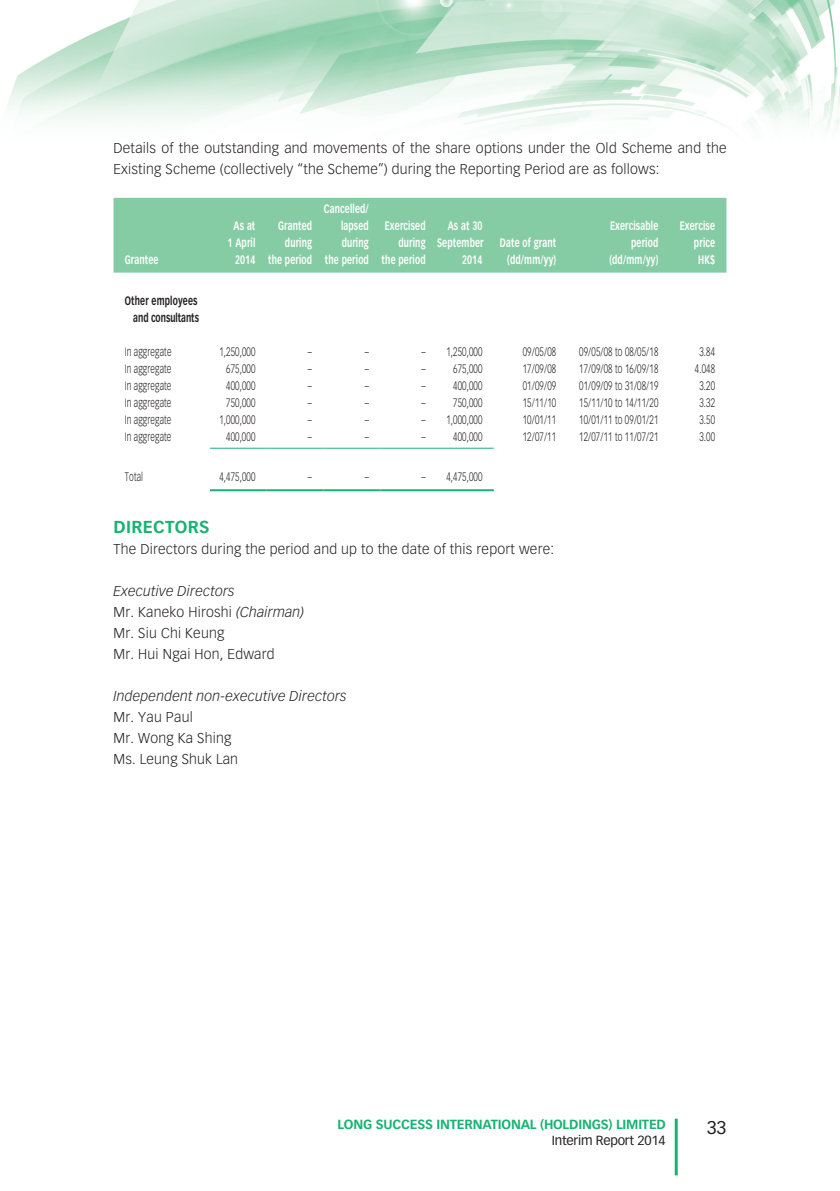
<style>
.page{position:relative;width:840px;height:1191px;background:#fff}
.page>*{position:absolute;margin:0;border:0;box-sizing:border-box;transform-origin:0 0}
.t1{font:18px "Vectora LT Std";color:#231f20}
.t2{font:700 17px "Vectora LT Std";letter-spacing:.02em;color:#19b273}
.t3{font:300 14px/21px "Vectora LT Std";letter-spacing:.015em;color:#231f20}
.t4{font:italic 300 14px "Vectora LT Std";letter-spacing:.015em;color:#231f20}
.t5{font:700 13px "Vectora LT Std";letter-spacing:-.015em;color:#19b273}
.t6{font:13px "Vectora LT Std";letter-spacing:-.015em;color:#231f20}
.t7{font:300 12px "Vectora LT Std";letter-spacing:.015em;color:#231f20;scale:.7 1}
.t8{font:700 12px/17px "Vectora LT Std";letter-spacing:.02em;color:#fff;text-align:right;scale:.7 1}
.t9{font:700 12px/17px "Vectora LT Std";letter-spacing:.01em;color:#231f20;text-align:right;scale:.7 1}
.s1{font-style:italic}
</style>
<div class="page">
<img style="left:7px;top:0;width:832px;height:1176px">
<hr style="left:674px;top:1118px;width:3px;height:57px;background:#19b273">
<div style="left:113px;top:198px;width:613px;height:75px;background:#85cca5"></div>
<hr style="left:210px;top:448px;width:56px;height:1px;background:#19b273">
<hr style="left:266px;top:448px;width:57px;height:1px;background:#19b273">
<hr style="left:323px;top:448px;width:57px;height:1px;background:#19b273">
<hr style="left:380px;top:448px;width:57px;height:1px;background:#19b273">
<hr style="left:437px;top:448px;width:56px;height:1px;background:#19b273">
<hr style="left:210px;top:489px;width:56px;height:2px;background:#19b273">
<hr style="left:266px;top:489px;width:57px;height:2px;background:#19b273">
<hr style="left:323px;top:489px;width:57px;height:2px;background:#19b273">
<hr style="left:380px;top:489px;width:57px;height:2px;background:#19b273">
<hr style="left:437px;top:489px;width:56px;height:2px;background:#19b273">
<p class="t3" style="left:113px;top:138px;width:614px">Details of the outstanding and movements of the share options under the Old Scheme and the<br>Existing Scheme (collectively “the Scheme”) during the Reporting Period are as follows:</p>
<p class="t8" style="left:125px;top:251px;width:50px">Grantee</p>
<p class="t8" style="left:227px;top:217px;width:41px">As at<br>1 April<br>2014</p>
<p class="t8" style="left:268px;top:217px;width:64px">Granted during the period</p>
<p class="t8" style="left:324px;top:200px;width:66px">Cancelled/ lapsed during<br>the period</p>
<p class="t8" style="left:381px;top:217px;width:64px">Exercised during the period</p>
<p class="t8" style="left:437px;top:217px;width:68px">As at 30<br>September<br>2014</p>
<p class="t8" style="left:499px;top:234px;width:82px">Date of grant (dd/mm/yy)</p>
<p class="t8" style="left:609px;top:217px;width:71px">Exercisable period (dd/mm/yy)</p>
<p class="t8" style="left:679px;top:217px;width:52px">Exercise price<br>HK$</p>
<p class="t9" style="left:125px;top:292px;width:107px">Other employees and consultants</p>
<p class="t7" style="left:125px;top:344px;width:68px">In aggregate</p>
<p class="t7" style="left:219px;top:344px;width:53px">1,250,000</p>
<p class="t7" style="left:308px;top:344px;width:7px">–</p>
<p class="t7" style="left:364px;top:344px;width:7px">–</p>
<p class="t7" style="left:421px;top:344px;width:88px">– 1,250,000</p>
<p class="t7" style="left:522px;top:344px;width:49px">09/05/08</p>
<p class="t7" style="left:579px;top:344px;width:114px">09/05/08 to 08/05/18</p>
<p class="t7" style="left:699px;top:344px;width:24px">3.84</p>
<p class="t7" style="left:125px;top:361px;width:68px">In aggregate</p>
<p class="t7" style="left:226px;top:361px;width:43px">675,000</p>
<p class="t7" style="left:308px;top:361px;width:7px">–</p>
<p class="t7" style="left:364px;top:361px;width:7px">–</p>
<p class="t7" style="left:421px;top:361px;width:89px">– 675,000</p>
<p class="t7" style="left:522px;top:361px;width:49px">17/09/08</p>
<p class="t7" style="left:579px;top:361px;width:114px">17/09/08 to 16/09/18</p>
<p class="t7" style="left:694px;top:361px;width:30px">4.048</p>
<p class="t7" style="left:125px;top:378px;width:68px">In aggregate</p>
<p class="t7" style="left:226px;top:378px;width:43px">400,000</p>
<p class="t7" style="left:308px;top:378px;width:7px">–</p>
<p class="t7" style="left:364px;top:378px;width:7px">–</p>
<p class="t7" style="left:421px;top:378px;width:89px">– 400,000</p>
<p class="t7" style="left:522px;top:378px;width:49px">01/09/09</p>
<p class="t7" style="left:579px;top:378px;width:114px">01/09/09 to 31/08/19</p>
<p class="t7" style="left:699px;top:378px;width:24px">3.20</p>
<p class="t7" style="left:125px;top:395px;width:68px">In aggregate</p>
<p class="t7" style="left:226px;top:395px;width:43px">750,000</p>
<p class="t7" style="left:308px;top:395px;width:7px">–</p>
<p class="t7" style="left:364px;top:395px;width:7px">–</p>
<p class="t7" style="left:421px;top:395px;width:89px">– 750,000</p>
<p class="t7" style="left:522px;top:395px;width:49px">15/11/10</p>
<p class="t7" style="left:579px;top:395px;width:114px">15/11/10 to 14/11/20</p>
<p class="t7" style="left:699px;top:395px;width:24px">3.32</p>
<p class="t7" style="left:125px;top:412px;width:68px">In aggregate</p>
<p class="t7" style="left:219px;top:412px;width:53px">1,000,000</p>
<p class="t7" style="left:308px;top:412px;width:7px">–</p>
<p class="t7" style="left:364px;top:412px;width:7px">–</p>
<p class="t7" style="left:421px;top:412px;width:88px">– 1,000,000</p>
<p class="t7" style="left:522px;top:412px;width:49px">10/01/11</p>
<p class="t7" style="left:579px;top:412px;width:114px">10/01/11 to 09/01/21</p>
<p class="t7" style="left:699px;top:412px;width:24px">3.50</p>
<p class="t7" style="left:125px;top:429px;width:68px">In aggregate</p>
<p class="t7" style="left:226px;top:429px;width:43px">400,000</p>
<p class="t7" style="left:308px;top:429px;width:7px">–</p>
<p class="t7" style="left:364px;top:429px;width:7px">–</p>
<p class="t7" style="left:421px;top:429px;width:89px">– 400,000</p>
<p class="t7" style="left:522px;top:429px;width:49px">12/07/11</p>
<p class="t7" style="left:579px;top:429px;width:114px">12/07/11 to 11/07/21</p>
<p class="t7" style="left:699px;top:429px;width:24px">3.00</p>
<p class="t7" style="left:125px;top:469px;width:28px">Total</p>
<p class="t7" style="left:219px;top:469px;width:53px">4,475,000</p>
<p class="t7" style="left:308px;top:469px;width:7px">–</p>
<p class="t7" style="left:364px;top:469px;width:7px">–</p>
<p class="t7" style="left:421px;top:469px;width:88px">– 4,475,000</p>
<h2 class="t2" style="left:113px;top:516px;width:97px">DIRECTORS</h2>
<p class="t3" style="left:113px;top:538px;width:442px">The Directors during the period and up to the date of this report were:</p>
<p class="t3" style="left:113px;top:580px;width:192px"><span class="s1">Executive Directors<br></span>Mr. Kaneko Hiroshi <span class="s1">(Chairman)<br></span>Mr. Siu Chi Keung<br>Mr. Hui Ngai Hon, Edward</p>
<p class="t4" style="left:113px;top:687px;width:234px">Independent non-executive Directors</p>
<p class="t3" style="left:113px;top:706px;width:126px">Mr. Yau Paul<br>Mr. Wong Ka Shing<br>Ms. Leung Shuk Lan</p>
<p class="t5" style="left:337px;top:1117px;width:330px">LONG SUCCESS INTERNATIONAL (HOLDINGS) LIMITED</p>
<p class="t6" style="left:551px;top:1133px;width:115px">Interim Report 2014</p>
<h1 class="t1" style="left:706px;top:1116px;width:21px">33</h1>
</div>
